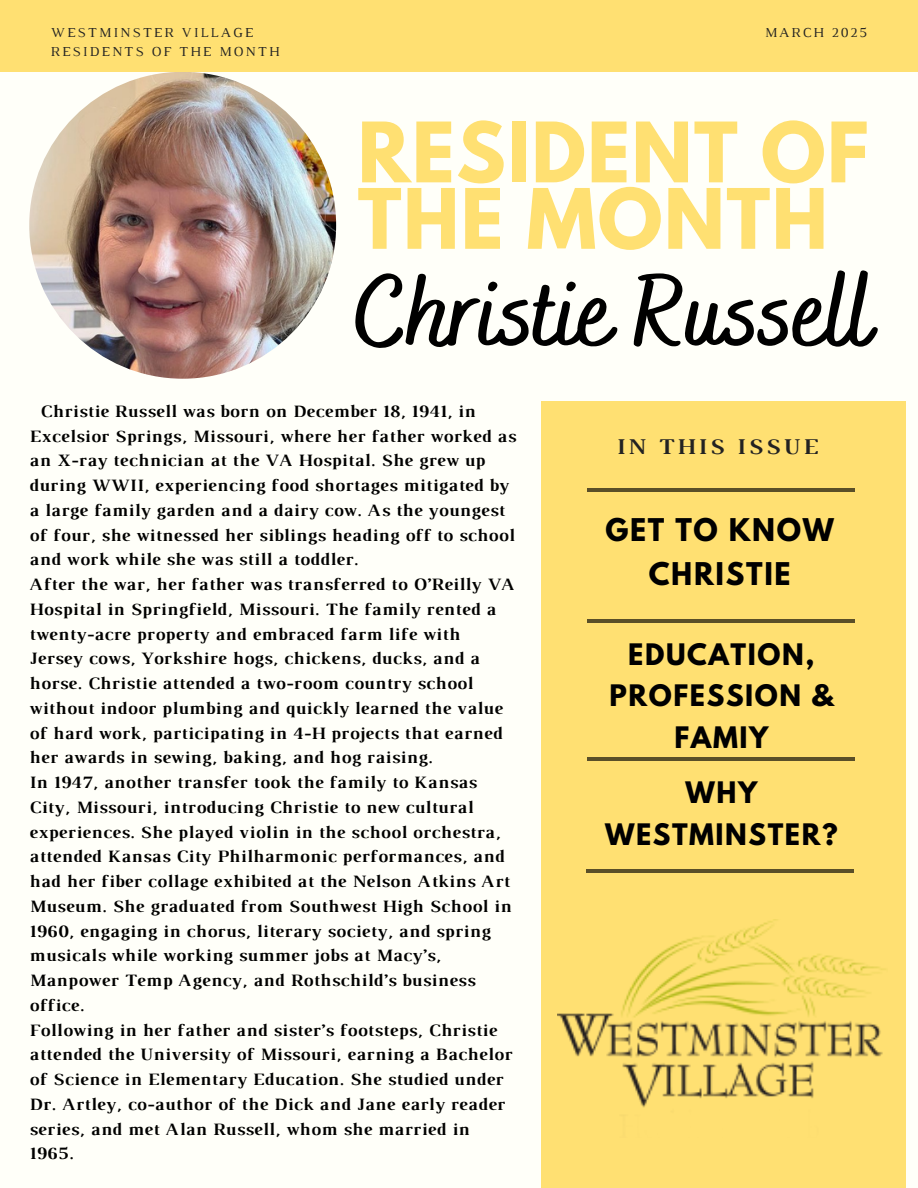
<style>
.page{position:relative;width:918px;height:1188px;background:#fffff9}
.page>*{position:absolute;margin:0;border:0;box-sizing:border-box;transform-origin:0 0}
.t1{font:700 99.9px "Bakerie Smooth";color:#000}
.t2{font:700 73.8px/66.4px "League Spartan";letter-spacing:.02em;color:#ffe072}
.t3{font:700 27.75px/43.8px "League Spartan";letter-spacing:.06em;color:#000;text-align:center}
.t4{font:700 26.25px/41.7px "League Spartan";letter-spacing:.06em;color:#000;text-align:center}
.t5{font:700 22.95px "Luthier";letter-spacing:.14em;color:#222}
.t6{font:700 17.7px/24.8px "Luthier";letter-spacing:.035em;color:#000}
.t7{font:13.95px/19px "Luthier";letter-spacing:.14em;color:#222}
</style>
<div class="page">
<div style="left:541px;top:402px;width:365px;height:786px;background:#ffe072"></div>
<hr style="left:587px;top:620px;width:268px;height:3px;background:#000">
<hr style="left:587px;top:757px;width:268px;height:3px;background:#000">
<hr style="left:587px;top:488px;width:268px;height:3px;background:#000">
<img style="left:29px;top:72px;width:307px;height:307px;border-radius:50%">
<hr style="left:586px;top:869px;width:268px;height:3px;background:#000">
<div style="left:0;top:0;width:918px;height:72px;background:#ffe072"></div>
<img style="left:558px;top:921px;width:327px;height:187px">
<p class="t7" style="left:51px;top:24px;width:230px">WESTMINSTER VILLAGE<br>RESIDENTS OF THE MONTH</p>
<p class="t7" style="left:765px;top:24px;width:104px">MARCH 2025</p>
<p class="t2" style="left:358px;top:129px;width:513px">RESIDENT OF<br>THE MONTH</p>
<p class="t1" style="left:355px;top:254px;width:520px">Christie Russell</p>
<h3 class="t6" style="left:29px;top:400px;width:488px;text-indent:11px">Christie Russell was born on December 18, 1941, in Excelsior Springs, Missouri, where her father worked as an X-ray technician at the VA Hospital. She grew up during WWII, experiencing food shortages mitigated by a large family garden and a dairy cow. As the youngest of four, she witnessed her siblings heading off to school and work while she was still a toddler.<br>After the war, her father was transferred to O’Reilly VA Hospital in Springfield, Missouri. The family rented a twenty-acre property and embraced farm life with Jersey cows, Yorkshire hogs, chickens, ducks, and a horse. Christie attended a two-room country school without indoor plumbing and quickly learned the value of hard work, participating in 4-H projects that earned her awards in sewing, baking, and hog raising.<br>In 1947, another transfer took the family to Kansas City, Missouri, introducing Christie to new cultural experiences. She played violin in the school orchestra, attended Kansas City Philharmonic performances, and had her fiber collage exhibited at the Nelson Atkins Art Museum. She graduated from Southwest High School in 1960, engaging in chorus, literary society, and spring musicals while working summer jobs at Macy’s, Manpower Temp Agency, and Rothschild’s business office.<br>Following in her father and sister’s footsteps, Christie attended the University of Missouri, earning a Bachelor of Science in Elementary Education. She studied under Dr. Artley, co-author of the Dick and Jane early reader series, and met Alan Russell, whom she married in 1965.</h3>
<h5 class="t5" style="left:616px;top:438px;width:203px">IN THIS ISSUE</h5>
<h4 class="t3" style="left:605px;top:511px;width:230px">GET TO KNOW<br>CHRISTIE</h4>
<h2 class="t4" style="left:610px;top:636px;width:225px">EDUCATION,<br>PROFESSION &amp;<br>FAMIY</h2>
<h1 class="t4" style="left:605px;top:775px;width:234px">WHY<br>WESTMINSTER?</h1>
</div>
